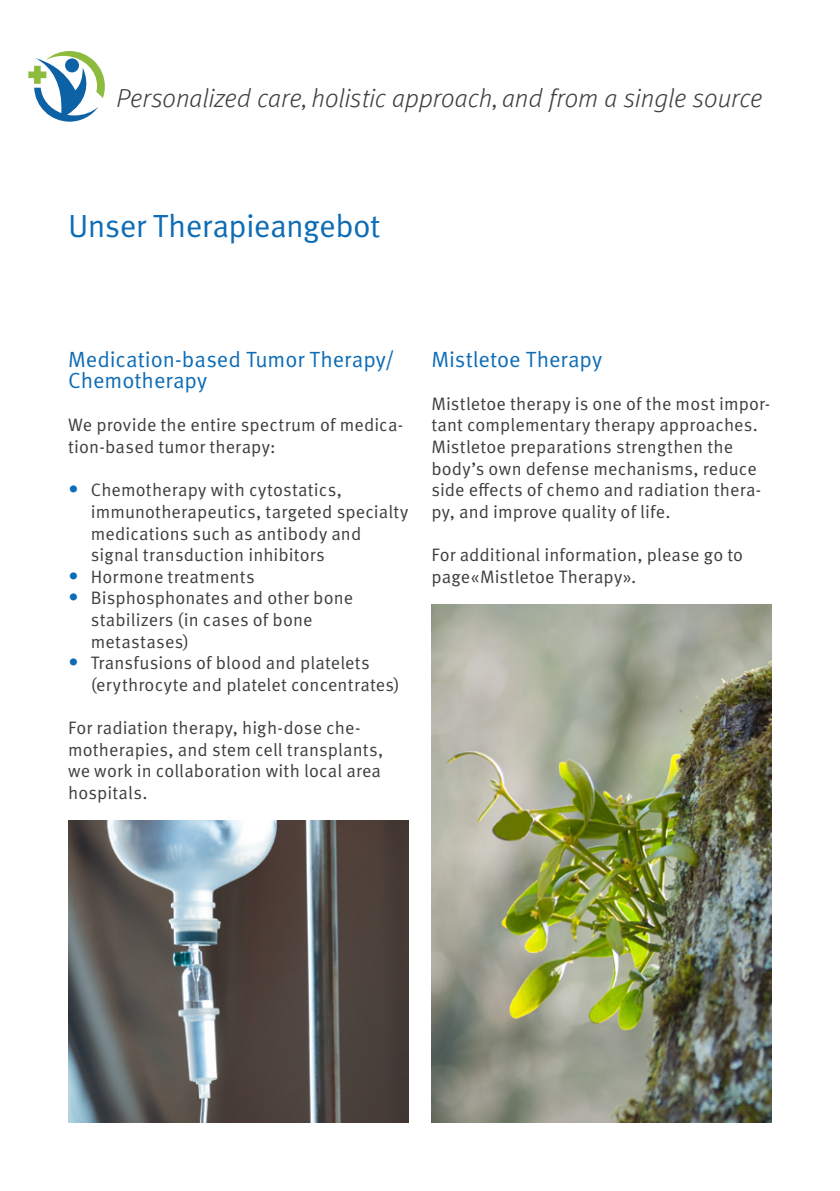
<style>
.page{position:relative;width:840px;height:1191px;background:#fff}
.page>*{position:absolute;margin:0;border:0;box-sizing:border-box;transform-origin:0 0}
.t1{font:32px "Meta Pro Norm";letter-spacing:-.02em;color:#0d6cb6}
.t2{font:italic 300 26px "Meta Offc";color:#3e3e3f}
.t3{font:22px/21.6px "Meta Pro Norm";color:#0d6cb6}
.t4{font:18px/21.6px "Meta Pro Norm";letter-spacing:.005em;color:#3e3e3f}
.s1{font-size:20px;color:#0d6cb6}
</style>
<div class="page">
<svg style="left:28px;top:51px;width:77px;height:71px"></svg>
<img style="left:68px;top:820px;width:340px;height:303px">
<img style="left:431px;top:604px;width:340px;height:519px">
<h2 class="t2" style="left:117px;top:77px;width:647px">Personalized care, holistic approach, and from a single source</h2>
<h1 class="t1" style="left:68px;top:202px;width:314px">Unser Therapieangebot</h1>
<p class="t3" style="left:68px;top:347px;width:328px">Medication-based Tumor Therapy/<br>Chemotherapy</p>
<p class="t4" style="left:68px;top:413px;width:336px">We provide the entire spectrum of medica&shy;tion-based tumor therapy:</p>
<p class="t4" style="left:68px;top:478px;width:275px"><span class="s1">∙</span> Chemotherapy with cytostatics,</p>
<p class="t4" style="left:91px;top:500px;width:319px">immunotherapeutics, targeted specialty</p>
<p class="t4" style="left:91px;top:521px;width:272px">medications such as antibody and</p>
<p class="t4" style="left:91px;top:543px;width:235px">signal transduction inhibitors</p>
<p class="t4" style="left:68px;top:564px;width:188px"><span class="s1">∙</span> Hormone treatments</p>
<p class="t4" style="left:68px;top:586px;width:286px"><span class="s1">∙</span> Bisphosphonates and other bone</p>
<p class="t4" style="left:91px;top:608px;width:223px">stabilizers (in cases of bone</p>
<p class="t4" style="left:91px;top:629px;width:99px">metastases)</p>
<p class="t4" style="left:68px;top:651px;width:303px"><span class="s1">∙</span> Transfusions of blood and platelets</p>
<p class="t4" style="left:91px;top:672px;width:310px">(erythrocyte and platelet concentrates)</p>
<p class="t4" style="left:68px;top:716px;width:317px">For radiation therapy, high-dose che&shy;motherapies, and stem cell transplants, we work in collaboration with local area hospitals.</p>
<p class="t3" style="left:431px;top:347px;width:172px">Mistletoe Therapy</p>
<p class="t4" style="left:431px;top:392px;width:340px">Mistletoe therapy is one of the most impor&shy;tant complementary therapy approaches.<br>Mistletoe preparations strengthen the body’s own defense mechanisms, reduce side effects of chemo and radiation thera&shy;py, and improve quality of life.</p>
<p class="t4" style="left:431px;top:543px;width:313px">For additional information, please go to page«Mistletoe Therapy».</p>
</div>
